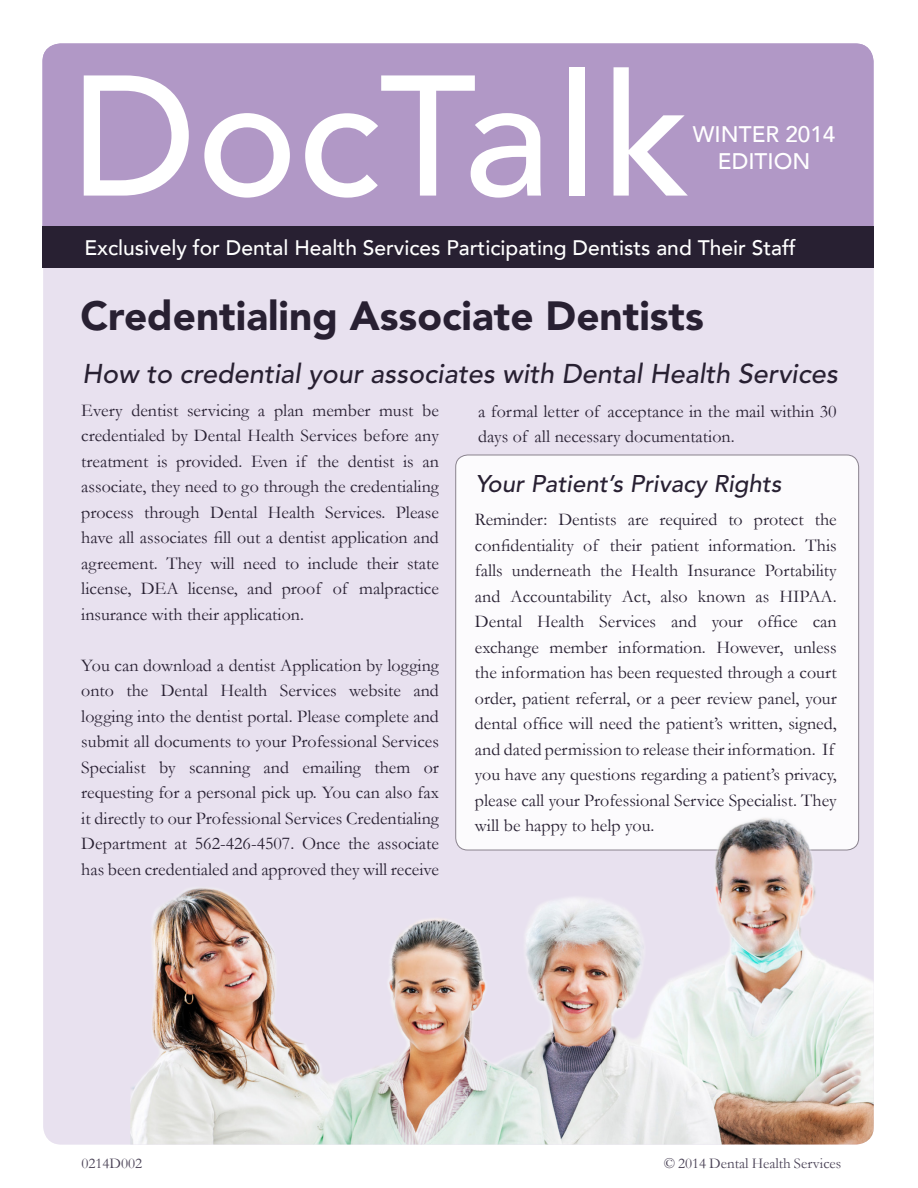
<style>
.page{position:relative;width:918px;height:1188px;background:#fff}
.page>*{position:absolute;margin:0;border:0;box-sizing:border-box;transform-origin:0 0}
.t1{font:500 169.65px "Avenir LT Std";color:#fff}
.t2{font:900 40.5px "Avenir LT Std";color:#282032}
.t3{font:italic 500 27px "Avenir LT Std";color:#282032}
.t4{font:italic 500 24px "Avenir LT Std";color:#282032}
.t5{font:500 22.5px "Avenir LT";color:#fff}
.t6{font:500 21px "Avenir LT";color:#fff}
.t7{font:18px/25.5px "Garamond";color:#282032}
.t8{font:15px "Garamond";color:#4a4256}
</style>
<div class="page">
<div style="left:43px;top:267px;width:831px;height:877px;background:#e8e1ef"></div>
<div style="left:43px;top:44px;width:831px;height:182px;background:#b198c6"></div>
<div style="left:43px;top:226px;width:831px;height:41px;background:#282032"></div>
<div style="left:456px;top:455px;width:403px;height:395px;background:#fcfbfd;border-radius:12px"></div>
<img style="left:130px;top:792px;width:744px;height:352px">
<p class="t1" style="left:71px;top:39px;width:621px">DocTalk</p>
<p class="t5" style="left:693px;top:121px;width:144px">WINTER 2014</p>
<p class="t5" style="left:718px;top:148px;width:94px">EDITION</p>
<p class="t6" style="left:84px;top:235px;width:713px">Exclusively for Dental Health Services Participating Dentists and Their Staff</p>
<p class="t2" style="left:81px;top:291px;width:625px">Credentialing Associate Dentists</p>
<p class="t3" style="left:82px;top:358px;width:757px">How to credential your associates with Dental Health Services</p>
<p class="t7" style="left:81px;top:397px;width:359px;text-align:justify">Every dentist servicing a plan member must be credentialed by Dental Health Services before any treatment is provided. Even if the dentist is an associate, they need to go through the credentialing process through Dental Health Services. Please have all associates fill out a dentist application and agreement. They will need to include their state license, DEA license, and proof of malpractice insurance with their application.</p>
<p class="t7" style="left:81px;top:652px;width:359px;text-align:justify">You can download a dentist Application by logging onto the Dental Health Services website and logging into the dentist portal. Please complete and submit all documents to your Professional Services Specialist by scanning and emailing them or requesting for a personal pick up. You can also fax it directly to our Professional Services Credentialing Department at 562-426-4507. Once the associate has been credentialed and approved they will receive</p>
<p class="t7" style="left:478px;top:398px;width:360px">a formal letter of acceptance in the mail within 30 days of all necessary documentation.</p>
<p class="t4" style="left:476px;top:470px;width:307px">Your Patient’s Privacy Rights</p>
<p class="t7" style="left:475px;top:506px;width:363px">Reminder: Dentists are required to protect the confidentiality of their patient information. This falls underneath the Health Insurance Portability and Accountability Act, also known as HIPAA.<br>Dental Health Services and your office can exchange member information. However, unless the information has been requested through a court order, patient referral, or a peer review panel, your dental office will need the patient’s written, signed, and dated permission to release their information. If you have any questions regarding a patient’s privacy, please call your Professional Service Specialist. They will be happy to help you.</p>
<p class="t8" style="left:82px;top:1153px;width:62px">0214D002</p>
<p class="t8" style="left:664px;top:1153px;width:179px">© 2014 Dental Health Services</p>
</div>
